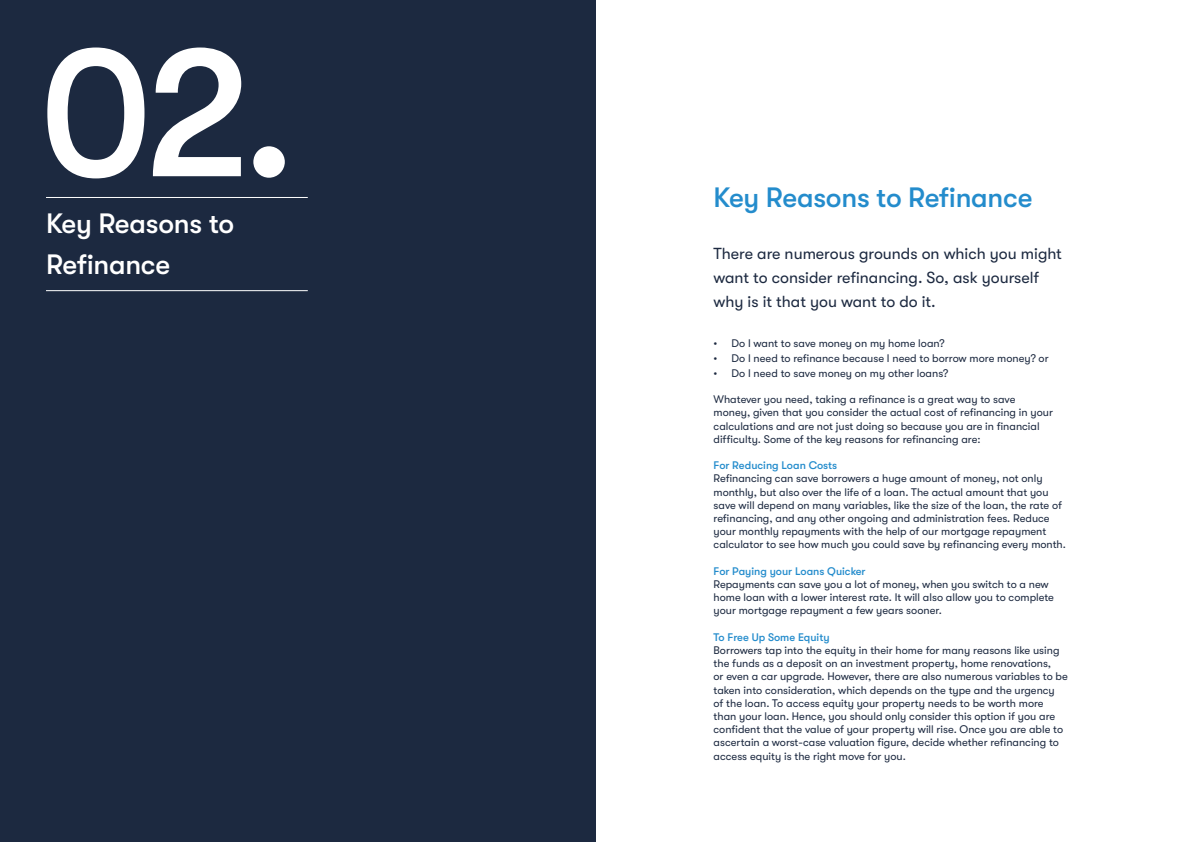
<style>
.page{position:relative;width:1191px;height:842px;background:#fff}
.page>*{position:absolute;margin:0;border:0;box-sizing:border-box;transform-origin:0 0}
.t1{font:500 186px "GT Walsheim Pro";color:#fff}
.t2{font:500 28px "GT Walsheim Pro";letter-spacing:-.01em;color:#248ccc}
.t3{font:500 28px/41px "GT Walsheim Pro";letter-spacing:-.01em;color:#fff}
.t4{font:16px/24px "GT Walsheim Pro";color:#1c2940}
.t5{font:11px/13.2px "GT Walsheim Pro";color:#1c2940}
.t6{font:500 11px "GT Walsheim Pro";color:#248ccc}
</style>
<div class="page">
<div style="left:0;top:0;width:595px;height:842px;background:#1c2940"></div>
<hr style="left:46px;top:197px;width:262px;height:1px;background:#fff">
<hr style="left:46px;top:290px;width:262px;height:1px;background:#fff">
<p class="t1" style="left:39px;top:7px;width:258px">02.</p>
<p class="t3" style="left:46px;top:203px;width:190px">Key Reasons to<br>Refinance</p>
<p class="t2" style="left:713px;top:181px;width:320px">Key Reasons to Refinance</p>
<p class="t4" style="left:713px;top:242px;width:350px">There are numerous grounds on which you might want to consider refinancing. So, ask yourself why is it that you want to do it.</p>
<p class="t5" style="left:713px;top:337px;width:233px">• Do I want to save money on my home loan?</p>
<p class="t5" style="left:713px;top:352px;width:337px">• Do I need to refinance because I need to borrow more money? or</p>
<p class="t5" style="left:713px;top:367px;width:236px">• Do I need to save money on my other loans?</p>
<p class="t5" style="left:713px;top:393px;width:341px">Whatever you need, taking a refinance is a great way to save money, given that you consider the actual cost of refinancing in your calculations and are not just doing so because you are in financial difficulty. Some of the key reasons for refinancing are:</p>
<p class="t6" style="left:713px;top:459px;width:125px">For Reducing Loan Costs</p>
<p class="t5" style="left:713px;top:472px;width:354px">Refinancing can save borrowers a huge amount of money, not only monthly, but also over the life of a loan. The actual amount that you save will depend on many variables, like the size of the loan, the rate of refinancing, and any other ongoing and administration fees. Reduce your monthly repayments with the help of our mortgage repayment calculator to see how much you could save by refinancing every month.</p>
<p class="t6" style="left:713px;top:565px;width:154px">For Paying your Loans Quicker</p>
<p class="t5" style="left:713px;top:578px;width:342px">Repayments can save you a lot of money, when you switch to a new home loan with a lower interest rate. It will also allow you to complete your mortgage repayment a few years sooner.</p>
<p class="t6" style="left:713px;top:631px;width:118px">To Free Up Some Equity</p>
<p class="t5" style="left:713px;top:644px;width:356px">Borrowers tap into the equity in their home for many reasons like using the funds as a deposit on an investment property, home renovations,<br>or even a car upgrade. However, there are also numerous variables to be taken into consideration, which depends on the type and the urgency<br>of the loan. To access equity your property needs to be worth more than your loan. Hence, you should only consider this option if you are confident that the value of your property will rise. Once you are able to ascertain a worst-case valuation figure, decide whether refinancing to access equity is the right move for you.</p>
</div>
